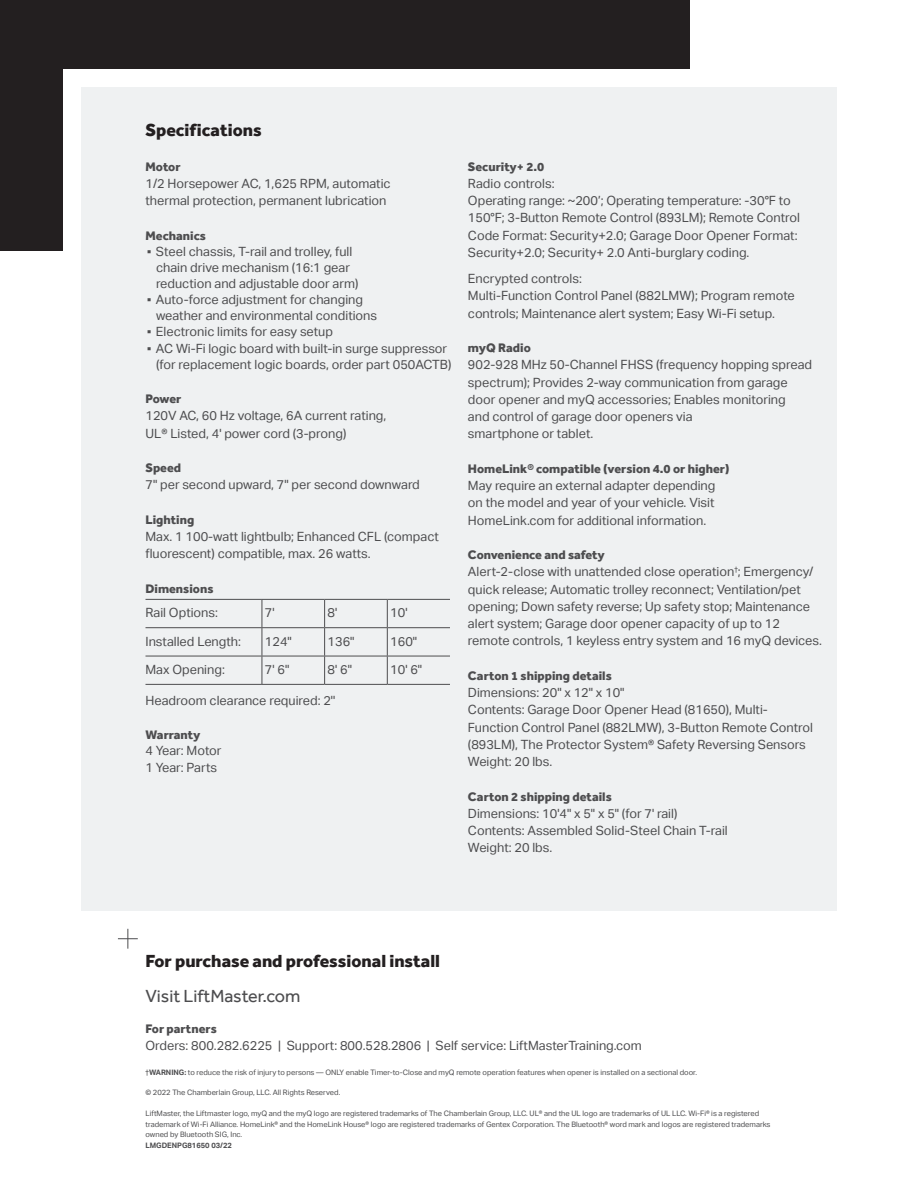
<style>
.page{position:relative;width:918px;height:1188px;background:#fff}
.page>*{position:absolute;margin:0;border:0;box-sizing:border-box;transform-origin:0 0}
.t1{font:800 18px "Effra";color:#231f20}
.t2{font:18px "Effra";color:#4d4d4f}
.t3{font:12.75px/17.2px "Aktiv Grotesk";color:#4d4d4f}
.t4{font:800 12.75px "Effra";color:#4d4d4f}
.t5{font:7.5px/10.5px "Aktiv Grotesk";color:#4d4d4f}
.t6{font:700 7.5px "Aktiv Grotesk";color:#4d4d4f}
.s1{font-weight:700}
</style>
<div class="page">
<div style="left:0;top:0;width:689px;height:251px;background:#231f20"></div>
<div style="left:64px;top:70px;width:801px;height:1055px;background:#fff"></div>
<div style="left:81px;top:87px;width:756px;height:823px;background:#eff1f2"></div>
<svg style="left:118px;top:929px;width:20px;height:20px"></svg>
<hr style="left:145px;top:599px;width:117px;height:1px;background:#4d4d4f">
<hr style="left:262px;top:599px;width:63px;height:1px;background:#4d4d4f">
<hr style="left:325px;top:599px;width:62px;height:1px;background:#4d4d4f">
<hr style="left:387px;top:599px;width:63px;height:1px;background:#4d4d4f">
<hr style="left:145px;top:627px;width:117px;height:1px;background:#4d4d4f">
<hr style="left:262px;top:627px;width:63px;height:1px;background:#4d4d4f">
<hr style="left:325px;top:627px;width:62px;height:1px;background:#4d4d4f">
<hr style="left:387px;top:627px;width:63px;height:1px;background:#4d4d4f">
<hr style="left:145px;top:656px;width:117px;height:1px;background:#4d4d4f">
<hr style="left:262px;top:656px;width:63px;height:1px;background:#4d4d4f">
<svg style="left:262px;top:600px;width:1px;height:84px"></svg>
<hr style="left:325px;top:656px;width:62px;height:1px;background:#4d4d4f">
<svg style="left:324px;top:600px;width:1px;height:84px"></svg>
<hr style="left:387px;top:656px;width:63px;height:1px;background:#4d4d4f">
<svg style="left:387px;top:600px;width:1px;height:84px"></svg>
<hr style="left:145px;top:684px;width:117px;height:1px;background:#4d4d4f">
<hr style="left:262px;top:684px;width:63px;height:1px;background:#4d4d4f">
<hr style="left:325px;top:684px;width:62px;height:1px;background:#4d4d4f">
<hr style="left:387px;top:684px;width:63px;height:1px;background:#4d4d4f">
<h1 class="t1" style="left:145px;top:123px;width:118px">Specifications</h1>
<p class="t4" style="left:145px;top:161px;width:37px">Motor</p>
<p class="t3" style="left:145px;top:176px;width:247px">1/2 Horsepower AC, 1,625 RPM, automatic thermal protection, permanent lubrication</p>
<p class="t4" style="left:145px;top:230px;width:62px">Mechanics</p>
<p class="t3" style="left:156px;top:243px;width:204px;line-height:16px;text-indent:-11px">▪ Steel chassis, T-rail and trolley, full chain drive mechanism (16:1 gear reduction and adjustable door arm)</p>
<p class="t3" style="left:156px;top:292px;width:223px;line-height:16px;text-indent:-11px">▪ Auto-force adjustment for changing weather and environmental conditions</p>
<p class="t3" style="left:145px;top:323px;width:189px">▪ Electronic limits for easy setup</p>
<p class="t3" style="left:156px;top:340px;width:297px;line-height:16px;text-indent:-11px">▪ AC Wi-Fi logic board with built-in surge suppressor (for replacement logic boards, order part 050ACTB)</p>
<p class="t4" style="left:145px;top:394px;width:37px">Power</p>
<p class="t3" style="left:145px;top:407px;width:242px">120V AC, 60 Hz voltage, 6A current rating,<br>UL® Listed, 4' power cord (3-prong)</p>
<p class="t4" style="left:145px;top:463px;width:37px">Speed</p>
<p class="t3" style="left:145px;top:476px;width:276px">7" per second upward, 7" per second downward</p>
<p class="t4" style="left:145px;top:514px;width:50px">Lighting</p>
<p class="t3" style="left:145px;top:528px;width:295px">Max. 1 100-watt lightbulb; Enhanced CFL (compact fluorescent) compatible, max. 26 watts.</p>
<p class="t4" style="left:145px;top:583px;width:70px">Dimensions</p>
<p class="t3" style="left:145px;top:604px;width:74px">Rail Options:</p>
<p class="t3" style="left:265px;top:604px;width:11px">7'</p>
<p class="t3" style="left:328px;top:604px;width:11px">8'</p>
<p class="t3" style="left:390px;top:604px;width:19px">10'</p>
<p class="t3" style="left:145px;top:633px;width:97px">Installed Length:</p>
<p class="t3" style="left:265px;top:633px;width:28px">124"</p>
<p class="t3" style="left:328px;top:633px;width:28px">136"</p>
<p class="t3" style="left:390px;top:633px;width:28px">160"</p>
<p class="t3" style="left:145px;top:661px;width:81px">Max Opening:</p>
<p class="t3" style="left:265px;top:661px;width:26px">7' 6"</p>
<p class="t3" style="left:328px;top:661px;width:26px">8' 6"</p>
<p class="t3" style="left:390px;top:661px;width:33px">10' 6"</p>
<p class="t3" style="left:145px;top:692px;width:191px">Headroom clearance required: 2''</p>
<p class="t4" style="left:145px;top:730px;width:56px">Warranty</p>
<p class="t3" style="left:145px;top:743px;width:78px;line-height:16.5px">4 Year: Motor<br>1 Year: Parts</p>
<p class="t4" style="left:468px;top:161px;width:78px">Security+ 2.0</p>
<p class="t3" style="left:468px;top:175px;width:333px">Radio controls:<br>Operating range: ~200’; Operating temperature: -30°F to 150°F; 3-Button Remote Control (893LM); Remote Control Code Format: Security+2.0; Garage Door Opener Format:<br>Security+2.0; Security+ 2.0 Anti-burglary coding.</p>
<p class="t3" style="left:468px;top:270px;width:328px">Encrypted controls:<br>Multi-Function Control Panel (882LMW); Program remote controls; Maintenance alert system; Easy Wi-Fi setup.</p>
<p class="t4" style="left:468px;top:343px;width:64px">myQ Radio</p>
<p class="t3" style="left:468px;top:356px;width:346px">902-928 MHz 50-Channel FHSS (frequency hopping spread spectrum); Provides 2-way communication from garage door opener and myQ accessories; Enables monitoring<br>and control of garage door openers via<br>smartphone or tablet.</p>
<p class="t4" style="left:468px;top:463px;width:263px">HomeLink® compatible (version 4.0 or higher)</p>
<p class="t3" style="left:468px;top:477px;width:249px;text-align:justify">May require an external adapter depending on the model and year of your vehicle. Visit HomeLink.com for additional information.</p>
<p class="t4" style="left:468px;top:550px;width:138px">Convenience and safety</p>
<p class="t3" style="left:468px;top:563px;width:356px">Alert-2-close with unattended close operation<sup>†</sup>; Emergency/ quick release; Automatic trolley reconnect; Ventilation/pet opening; Down safety reverse; Up safety stop; Maintenance alert system; Garage door opener capacity of up to 12 remote controls, 1 keyless entry system and 16 myQ devices.</p>
<p class="t4" style="left:468px;top:670px;width:145px">Carton 1 shipping details</p>
<p class="t3" style="left:468px;top:684px;width:347px">Dimensions: 20" x 12" x 10"<br>Contents: Garage Door Opener Head (81650), Multi-Function Control Panel (882LMW), 3-Button Remote Control (893LM), The Protector System® Safety Reversing Sensors Weight: 20 lbs.</p>
<p class="t4" style="left:468px;top:791px;width:145px">Carton 2 shipping details</p>
<p class="t3" style="left:468px;top:805px;width:261px">Dimensions: 10'4" x 5" x 5" (for 7' rail)<br>Contents: Assembled Solid-Steel Chain T-rail<br>Weight: 20 lbs.</p>
<h1 class="t1" style="left:145px;top:954px;width:296px">For purchase and professional install</h1>
<h1 class="t2" style="left:145px;top:988px;width:156px">Visit LiftMaster.com</h1>
<p class="t4" style="left:145px;top:1023px;width:73px">For partners</p>
<p class="t3" style="left:145px;top:1037px;width:498px">Orders: 800.282.6225 | Support: 800.528.2806 | Self service: LiftMasterTraining.com</p>
<p class="t5" style="left:145px;top:1068px;width:553px">†<span class="s1">WARNING:</span> to reduce the risk of injury to persons — ONLY enable Timer-to-Close and myQ remote operation features when opener is installed on a sectional door.</p>
<p class="t5" style="left:145px;top:1087px;width:196px">© 2022 The Chamberlain Group, LLC. All Rights Reserved.</p>
<p class="t5" style="left:145px;top:1108px;width:627px">LiftMaster, the Liftmaster logo, myQ and the myQ logo are registered trademarks of The Chamberlain Group, LLC. UL® and the UL logo are trademarks of UL LLC. Wi-Fi® is a registered trademark of Wi-Fi Alliance. HomeLink® and the HomeLink House® logo are registered trademarks of Gentex Corporation. The Bluetooth® word mark and logos are registered trademarks owned by Bluetooth SIG, Inc.</p>
<p class="t6" style="left:145px;top:1141px;width:88px">LMGDENPG81650 03/22</p>
</div>
